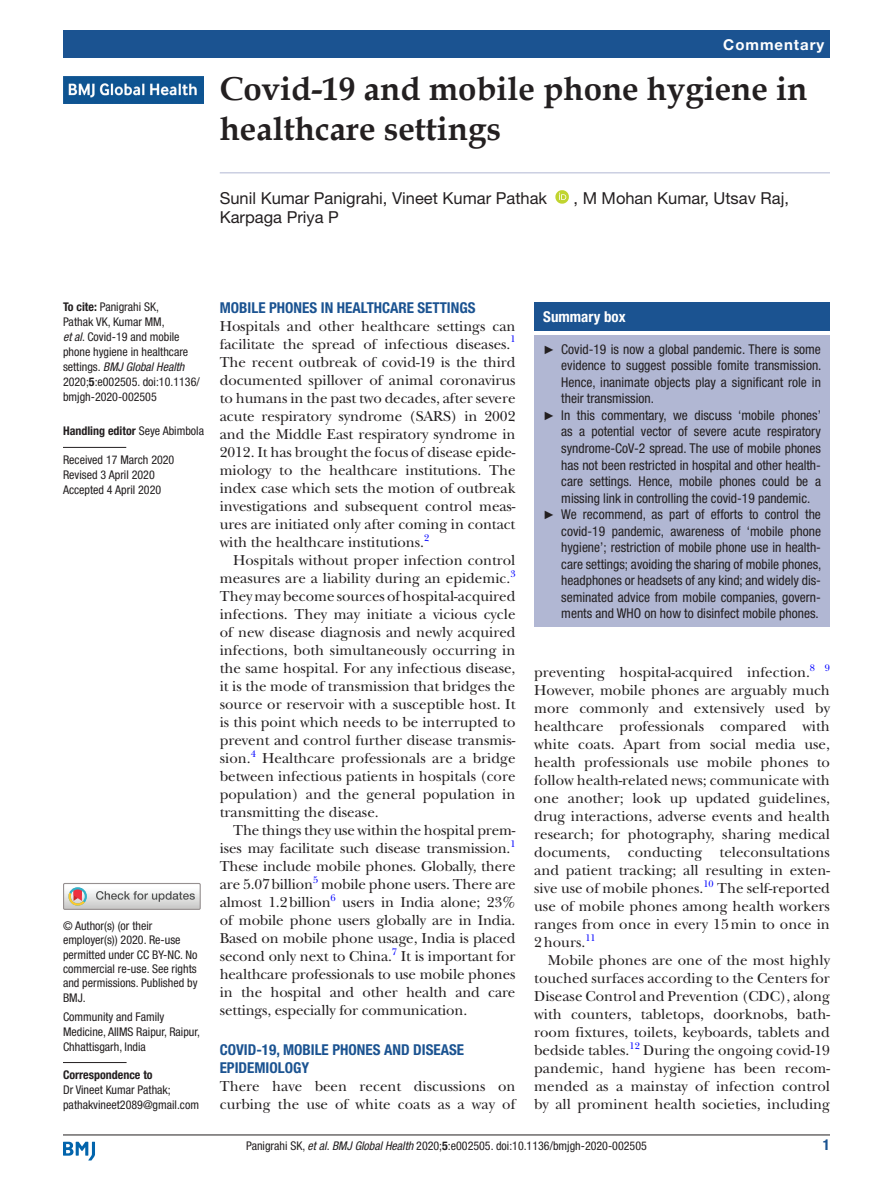
<style>
.page{position:relative;width:893px;height:1191px;background:#fff}
.page>*{position:absolute;margin:0;border:0;box-sizing:border-box;transform-origin:0 0}
.t1{font:700 33px/39px "Book Antiqua";color:#231f20}
.t2{font:16.5px "Helvetica Neue LT Std";color:#231f20}
.t3{font:15px/18px "New Baskerville";color:#231f20;text-align:justify}
.t4{font:700 condensed 15px/18px "Helvetica Neue LT Std";color:#1b5391}
.t5{font:700 15px "Helvetica Neue LT Std";letter-spacing:.065em;color:#fff}
.t6{font:700 condensed 15px "Helvetica Neue LT Std";color:#fff}
.t7{font:condensed 13.5px "Helvetica Neue LT Std";color:#231f20}
.t8{font:condensed 12px/15px "Helvetica Neue LT Std";color:#231f20}
.t9{font:700 condensed 12px "Helvetica Neue LT Std";color:#231f20}
.t10{font:9.9px "New Baskerville";color:#00f}
.s1{font-weight:700}
.s2{font-style:italic}
.s3{font-weight:400}
.s4{font-family:"Arial";font-stretch:normal;font-size:12px}
</style>
<div class="page">
<hr style="left:63px;top:1134px;width:767px;height:1px;background:#231f20">
<svg style="left:63px;top:1141px;width:32px;height:19px"></svg>
<div style="left:63px;top:883px;width:138px;height:27px;border:1px solid #969090"></div>
<svg style="left:64px;top:883px;width:136px;height:26px"></svg>
<hr style="left:220px;top:172px;width:610px;height:1px;background:#b1b7d3">
<svg style="left:555px;top:190px;width:14px;height:14px"></svg>
<div style="left:63px;top:31px;width:767px;height:27px;background:#1b5391"></div>
<hr style="left:63px;top:447px;width:63px;height:1px;background:#231f20">
<hr style="left:63px;top:1062px;width:64px;height:1px;background:#231f20">
<img style="left:63px;top:77px;width:141px;height:27px">
<div style="left:534px;top:302px;width:296px;height:29px;background:#1b5391"></div>
<div style="left:534px;top:335px;width:296px;height:292px;background:#b1b7d3"></div>
<p class="t5" style="left:723px;top:35px;width:102px">Commentary</p>
<h1 class="t1" style="left:220px;top:70px;width:589px">Covid-19 and mobile phone hygiene in healthcare settings</h1>
<p class="t2" style="left:220px;top:188px;width:329px">Sunil Kumar Panigrahi, Vineet Kumar Pathak</p>
<p class="t2" style="left:573px;top:188px;width:217px">, M Mohan Kumar, Utsav Raj,</p>
<p class="t2" style="left:220px;top:207px;width:121px">Karpaga Priya P</p>
<p class="t8" style="left:63px;top:299px;width:138px"><span class="s1">TO CITE:</span> Panigrahi SK,<br>Pathak VK, Kumar MM,<br><span class="s2">et al</span>. Covid-19 and mobile phone hygiene in healthcare settings. <span class="s2">BMJ Global Health<br></span>2020;<span class="s1">5</span>:e002505. doi:10.1136/ bmjgh-2020-002505</p>
<p class="t9" style="left:63px;top:423px;width:142px">HANDLING EDITOR <span class="s3">Seye Abimbola</span></p>
<p class="t8" style="left:63px;top:452px;width:113px">Received 17 March 2020<br>Revised 3 April 2020<br>Accepted 4 April 2020</p>
<p class="t8" style="left:63px;top:918px;width:136px;line-height:14.4px">© Author(s) (or their employer(s)) 2020. Re-use permitted under CC BY-NC. No commercial re-use. See rights and permissions. Published by<br>BMJ.</p>
<p class="t8" style="left:63px;top:1009px;width:139px">Community and Family<br>Medicine, AIIMS Raipur, Raipur,<br>Chhattisgarh, India</p>
<p class="t9" style="left:63px;top:1067px;width:91px">CORRESPONDENCE TO</p>
<p class="t8" style="left:63px;top:1082px;width:138px">Dr Vineet Kumar Pathak; pathakvineet2089@gmail.com</p>
<p class="t4" style="left:220px;top:299px;width:256px">MOBILE PHONES IN HEALTHCARE SETTINGS</p>
<p class="t3" style="left:220px;top:317px;width:297px">Hospitals and other healthcare settings can facilitate the spread of infectious diseases.</p>
<p class="t10" style="left:510px;top:333px;width:7px">1</p>
<p class="t3" style="left:220px;top:353px;width:297px">The recent outbreak of covid-19 is the third documented spillover of animal coronavirus to humans in the past two decades, after severe acute respiratory syndrome (SARS) in 2002 and the Middle East respiratory syndrome in 2012. It has brought the focus of disease epide&shy;miology to the healthcare institutions. The index case which sets the motion of outbreak investigations and subsequent control meas&shy;ures are initiated only after coming in contact with the healthcare institutions.</p>
<p class="t10" style="left:424px;top:531px;width:7px">2</p>
<p class="t3" style="left:220px;top:551px;width:297px;text-indent:14px">Hospitals without proper infection control measures are a liability during an epidemic.</p>
<p class="t10" style="left:510px;top:567px;width:7px">3</p>
<p class="t3" style="left:220px;top:587px;width:297px">They may become sources of hospital-acquired infections. They may initiate a vicious cycle of new disease diagnosis and newly acquired infections, both simultaneously occurring in the same hospital. For any infectious disease, it is the mode of transmission that bridges the source or reservoir with a susceptible host. It is this point which needs to be interrupted to prevent and control further disease transmis&shy;sion.</p>
<p class="t10" style="left:251px;top:747px;width:7px">4</p>
<p class="t3" style="left:220px;top:749px;width:297px;text-indent:42px">Healthcare professionals are a bridge between infectious patients in hospitals (core population) and the general population in transmitting the disease.</p>
<p class="t3" style="left:220px;top:821px;width:297px;text-indent:14px">The things they use within the hospital prem&shy;ises may facilitate such disease transmission.<sup>1<br></sup>These include mobile phones. Globally, there are 5.07billion</p>
<p class="t10" style="left:313px;top:873px;width:7px">5</p>
<p class="t3" style="left:220px;top:875px;width:297px;text-indent:101px">mobile phone users. There are almost 1.2billion</p>
<p class="t10" style="left:331px;top:891px;width:7px">6</p>
<p class="t3" style="left:220px;top:893px;width:297px;text-indent:123px">users in India alone; 23% of mobile phone users globally are in India.<br>Based on mobile phone usage, India is placed second only next to China.</p>
<p class="t10" style="left:392px;top:945px;width:7px">7</p>
<p class="t3" style="left:220px;top:947px;width:297px;text-indent:181px">It is important for healthcare professionals to use mobile phones in the hospital and other health and care settings, especially for communication.</p>
<p class="t4" style="left:220px;top:1041px;width:246px">COVID-19, MOBILE PHONES AND DISEASE<br>EPIDEMIOLOGY</p>
<p class="t3" style="left:220px;top:1077px;width:297px">There have been recent discussions on curbing the use of white coats as a way of</p>
<p class="t6" style="left:543px;top:308px;width:84px">SUMMARY BOX</p>
<p class="t7" style="left:543px;top:341px;width:279px"><span class="s4">►</span> Covid-19 is now a global pandemic. There is some</p>
<p class="t7" style="left:561px;top:358px;width:262px">evidence to suggest possible fomite transmission.</p>
<p class="t7" style="left:561px;top:374px;width:261px">Hence, inanimate objects play a significant role in</p>
<p class="t7" style="left:561px;top:391px;width:94px">their transmission.</p>
<p class="t7" style="left:543px;top:407px;width:279px"><span class="s4">►</span> In this commentary, we discuss ‘mobile phones’</p>
<p class="t7" style="left:561px;top:424px;width:261px">as a potential vector of severe acute respiratory</p>
<p class="t7" style="left:561px;top:440px;width:261px">syndrome-CoV-2 spread. The use of mobile phones</p>
<p class="t7" style="left:561px;top:457px;width:261px">has not been restricted in hospital and other health-</p>
<p class="t7" style="left:561px;top:473px;width:261px">care settings. Hence, mobile phones could be a</p>
<p class="t7" style="left:561px;top:490px;width:251px">missing link in controlling the covid-19 pandemic.</p>
<p class="t7" style="left:543px;top:506px;width:279px"><span class="s4">►</span> We recommend, as part of efforts to control the</p>
<p class="t7" style="left:561px;top:523px;width:261px">covid-19 pandemic, awareness of ‘mobile phone</p>
<p class="t7" style="left:561px;top:539px;width:261px">hygiene’; restriction of mobile phone use in health-</p>
<p class="t7" style="left:561px;top:556px;width:262px">care settings; avoiding the sharing of mobile phones,</p>
<p class="t7" style="left:561px;top:572px;width:261px">headphones or headsets of any kind; and widely dis-</p>
<p class="t7" style="left:561px;top:589px;width:261px">seminated advice from mobile companies, govern-</p>
<p class="t7" style="left:561px;top:605px;width:259px">ments and WHO on how to disinfect mobile phones.</p>
<p class="t3" style="left:534px;top:663px;width:277px">preventing hospital-acquired infection.</p>
<p class="t10" style="left:810px;top:661px;width:21px">8 9</p>
<p class="t3" style="left:534px;top:681px;width:297px">However, mobile phones are arguably much more commonly and extensively used by healthcare professionals compared with white coats. Apart from social media use, health professionals use mobile phones to follow health-related news; communicate with one another; look up updated guidelines, drug interactions, adverse events and health research; for photography, sharing medical documents, conducting teleconsultations and patient tracking; all resulting in exten&shy;sive use of mobile phones.<sup>10</sup> The self-reported use of mobile phones among health workers ranges from once in every 15min to once in 2hours.</p>
<p class="t10" style="left:585px;top:931px;width:12px">11</p>
<p class="t3" style="left:534px;top:951px;width:297px;text-indent:14px">Mobile phones are one of the most highly touched surfaces according to the Centers for Disease Control and Prevention (CDC), along with counters, tabletops, doorknobs, bath&shy;room fixtures, toilets, keyboards, tablets and bedside tables.</p>
<p class="t10" style="left:629px;top:1039px;width:12px">12</p>
<p class="t3" style="left:534px;top:1041px;width:297px;text-indent:109px">During the ongoing covid-19 pandemic, hand hygiene has been recom&shy;mended as a mainstay of infection control by all prominent health societies, including</p>
<p class="t8" style="left:246px;top:1137px;width:402px">Panigrahi SK, <span class="s2">et al</span>. <span class="s2">BMJ Global Health</span> 2020;<span class="s1">5</span>:e002505. doi:10.1136/bmjgh-2020-002505</p>
<p class="t4" style="left:823px;top:1135px;width:9px">1</p>
</div>
